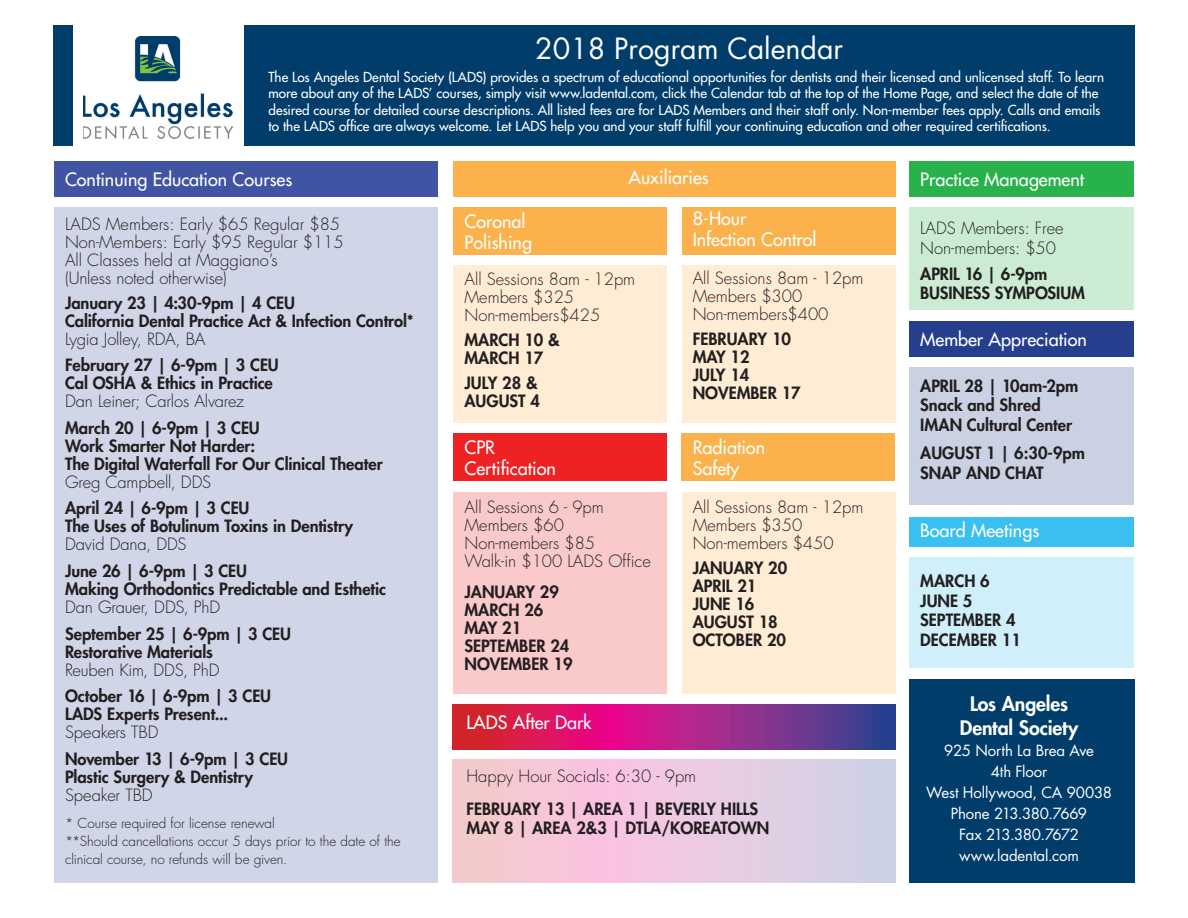
<style>
.page{position:relative;width:1188px;height:918px;background:#fff}
.page>*{position:absolute;margin:0;border:0;box-sizing:border-box;transform-origin:0 0}
.t1{font:28.5px "Futura Std";color:#fff}
.t2{font:800 19.5px/24px "Futura Std";letter-spacing:-.005em;color:#fff;text-align:center}
.t3{font:500 18px/21px "Futura Std";color:#fff}
.t4{font:800 16.5px/18px "Futura Std";color:#231f20}
.t5{font:300 16.5px/18px "Futura Std";color:#231f20}
.t6{font:15px/21px "Futura Std";letter-spacing:-.01em;color:#fff;text-align:center}
.t7{font:500 13.5px/16.5px "Futura Std";color:#fff}
.t8{font:300 13.5px/18px "Futura Std";color:#231f20}
.s1{font-weight:300}
</style>
<div class="page">
<div style="left:453px;top:265px;width:214px;height:157px;background:#feecd4"></div>
<div style="left:682px;top:265px;width:214px;height:157px;background:#feecd4"></div>
<div style="left:682px;top:492px;width:214px;height:201px;background:#feecd4"></div>
<div style="left:909px;top:207px;width:225px;height:103px;background:#cbecd3"></div>
<div style="left:909px;top:367px;width:225px;height:138px;background:#cad1e3"></div>
<div style="left:453px;top:492px;width:214px;height:201px;background:#fac9ca"></div>
<div style="left:453px;top:759px;width:443px;height:123px;background:linear-gradient(to right,#ffc4d3,#d3d0ea)"></div>
<div style="left:909px;top:558px;width:225px;height:110px;background:#cfeffb"></div>
<div style="left:54px;top:161px;width:383px;height:35px;background:#4153a3"></div>
<div style="left:244px;top:25px;width:890px;height:121px;background:#003d6a"></div>
<div style="left:54px;top:25px;width:19px;height:121px;background:#003d6a"></div>
<div style="left:909px;top:161px;width:225px;height:35px;background:#28b24b"></div>
<div style="left:909px;top:321px;width:225px;height:35px;background:#253f8e"></div>
<div style="left:453px;top:207px;width:214px;height:47px;background:#fbb24c"></div>
<div style="left:682px;top:207px;width:214px;height:47px;background:#fbb24c"></div>
<div style="left:682px;top:433px;width:213px;height:48px;background:#fbb24c"></div>
<div style="left:453px;top:161px;width:442px;height:35px;background:#fbb24c"></div>
<div style="left:453px;top:433px;width:214px;height:48px;background:#ee2123"></div>
<svg style="left:453px;top:704px;width:443px;height:46px;background:#a82578"></svg>
<div style="left:909px;top:517px;width:225px;height:29px;background:#39c0f0"></div>
<div style="left:54px;top:207px;width:383px;height:675px;background:#d1d5e8"></div>
<img style="left:83px;top:36px;width:149px;height:102px">
<div style="left:909px;top:679px;width:225px;height:203px;background:#003d6a"></div>
<p class="t1" style="left:535px;top:30px;width:309px">2018 Program Calendar</p>
<p class="t7" style="left:268px;top:68px;width:837px">The Los Angeles Dental Society (LADS) provides a spectrum of educational opportunities for dentists and their licensed and unlicensed staff. To learn more about any of the LADS’ courses, simply visit www.ladental.com, click the Calendar tab at the top of the Home Page, and select the date of the desired course for detailed course descriptions. All listed fees are for LADS Members and their staff only. Non-member fees apply. Calls and emails to the LADS office are always welcome. Let LADS help you and your staff fulfill your continuing education and other required certifications.</p>
<p class="t3" style="left:628px;top:167px;width:82px">Auxiliaries</p>
<p class="t3" style="left:65px;top:169px;width:229px">Continuing Education Courses</p>
<p class="t3" style="left:920px;top:169px;width:165px">Practice Management</p>
<p class="t5" style="left:65px;top:215px;width:280px">LADS Members: Early $65 Regular $85<br>Non-Members: Early $95 Regular $115<br>All Classes held at Maggiano’s<br>(Unless noted otherwise)</p>
<p class="t4" style="left:65px;top:293px;width:350px">January 23 | 4:30-9pm | 4 CEU<br>California Dental Practice Act &amp; Infection Control*<br><span class="s1">Lygia Jolley, RDA, BA</span></p>
<p class="t4" style="left:65px;top:356px;width:215px">February 27 | 6-9pm | 3 CEU<br>Cal OSHA &amp; Ethics in Practice<br><span class="s1">Dan Leiner; Carlos Alvarez</span></p>
<p class="t4" style="left:65px;top:419px;width:319px">March 20 | 6-9pm | 3 CEU<br>Work Smarter Not Harder:<br>The Digital Waterfall For Our Clinical Theater<br><span class="s1">Greg Campbell, DDS</span></p>
<p class="t4" style="left:65px;top:499px;width:290px">April 24 | 6-9pm | 3 CEU<br>The Uses of Botulinum Toxins in Dentistry<br><span class="s1">David Dana, DDS</span></p>
<p class="t4" style="left:65px;top:562px;width:323px">June 26 | 6-9pm | 3 CEU<br>Making Orthodontics Predictable and Esthetic<br><span class="s1">Dan Grauer, DDS, PhD</span></p>
<p class="t4" style="left:65px;top:625px;width:227px">September 25 | 6-9pm | 3 CEU<br>Restorative Materials<br><span class="s1">Reuben Kim, DDS, PhD</span></p>
<p class="t4" style="left:65px;top:687px;width:208px">October 16 | 6-9pm | 3 CEU<br>LADS Experts Present...<br><span class="s1">Speakers TBD</span></p>
<p class="t4" style="left:65px;top:750px;width:225px">November 13 | 6-9pm | 3 CEU<br>Plastic Surgery &amp; Dentistry<br><span class="s1">Speaker TBD</span></p>
<p class="t8" style="left:65px;top:814px;width:337px">* Course required for license renewal<br>**Should cancellations occur 5 days prior to the date of the clinical course, no refunds will be given.</p>
<p class="t3" style="left:464px;top:211px;width:63px">Coronal</p>
<p class="t3" style="left:464px;top:232px;width:69px">Polishing</p>
<p class="t3" style="left:693px;top:208px;width:125px">8-Hour<br>Infection Control</p>
<p class="t5" style="left:464px;top:271px;width:172px">All Sessions 8am - 12pm</p>
<p class="t5" style="left:464px;top:289px;width:137px">Members $325<br>Non-members$425</p>
<p class="t4" style="left:464px;top:331px;width:97px">MARCH 10 &amp;<br>MARCH 17</p>
<p class="t4" style="left:464px;top:374px;width:77px">JULY 28 &amp;<br>AUGUST 4</p>
<p class="t5" style="left:693px;top:270px;width:172px">All Sessions 8am - 12pm</p>
<p class="t5" style="left:693px;top:288px;width:137px">Members $300<br>Non-members$400</p>
<p class="t4" style="left:693px;top:330px;width:110px">FEBRUARY 10<br>MAY 12<br>JULY 14<br>NOVEMBER 17</p>
<p class="t3" style="left:464px;top:437px;width:93px">CPR<br>Certification</p>
<p class="t3" style="left:693px;top:437px;width:74px">Radiation<br>Safety</p>
<p class="t5" style="left:464px;top:498px;width:188px">All Sessions 6 - 9pm<br>Members $60<br>Non-members $85<br>Walk-in $100 LADS Office</p>
<p class="t4" style="left:464px;top:583px;width:110px">JANUARY 29<br>MARCH 26<br>MAY 21<br>SEPTEMBER 24<br>NOVEMBER 19</p>
<p class="t5" style="left:693px;top:498px;width:172px">All Sessions 8am - 12pm<br>Members $350<br>Non-members $450</p>
<p class="t4" style="left:693px;top:559px;width:96px">JANUARY 20<br>APRIL 21<br>JUNE 16<br>AUGUST 18<br>OCTOBER 20</p>
<p class="t3" style="left:466px;top:712px;width:127px">LADS After Dark</p>
<p class="t5" style="left:466px;top:767px;width:231px">Happy Hour Socials: 6:30 - 9pm</p>
<p class="t4" style="left:466px;top:799px;width:305px;line-height:19.5px">FEBRUARY 13 | AREA 1 | BEVERLY HILLS<br>MAY 8 | AREA 2&amp;3 | DTLA/KOREATOWN</p>
<p class="t5" style="left:920px;top:219px;width:145px;line-height:19.5px">LADS Members: Free<br>Non-members: $50</p>
<p class="t4" style="left:920px;top:264px;width:166px;line-height:19.5px">APRIL 16 | 6-9pm<br>BUSINESS SYMPOSIUM</p>
<p class="t3" style="left:920px;top:329px;width:168px">Member Appreciation</p>
<p class="t4" style="left:920px;top:376px;width:160px;line-height:19.5px">APRIL 28 | 10am-2pm<br>Snack and Shred<br>IMAN Cultural Center</p>
<p class="t4" style="left:920px;top:443px;width:166px;line-height:19.5px">AUGUST 1 | 6:30-9pm<br>SNAP AND CHAT</p>
<p class="t3" style="left:920px;top:520px;width:120px">Board Meetings</p>
<p class="t4" style="left:920px;top:572px;width:102px;line-height:19.5px">MARCH 6<br>JUNE 5<br>SEPTEMBER 4<br>DECEMBER 11</p>
<p class="t2" style="left:960px;top:692px;width:120px">Los Angeles<br>Dental Society</p>
<p class="t6" style="left:926px;top:741px;width:187px">925 North La Brea Ave<br>4th Floor<br>West Hollywood, CA 90038<br>Phone 213.380.7669<br>Fax 213.380.7672 www.ladental.com</p>
</div>
